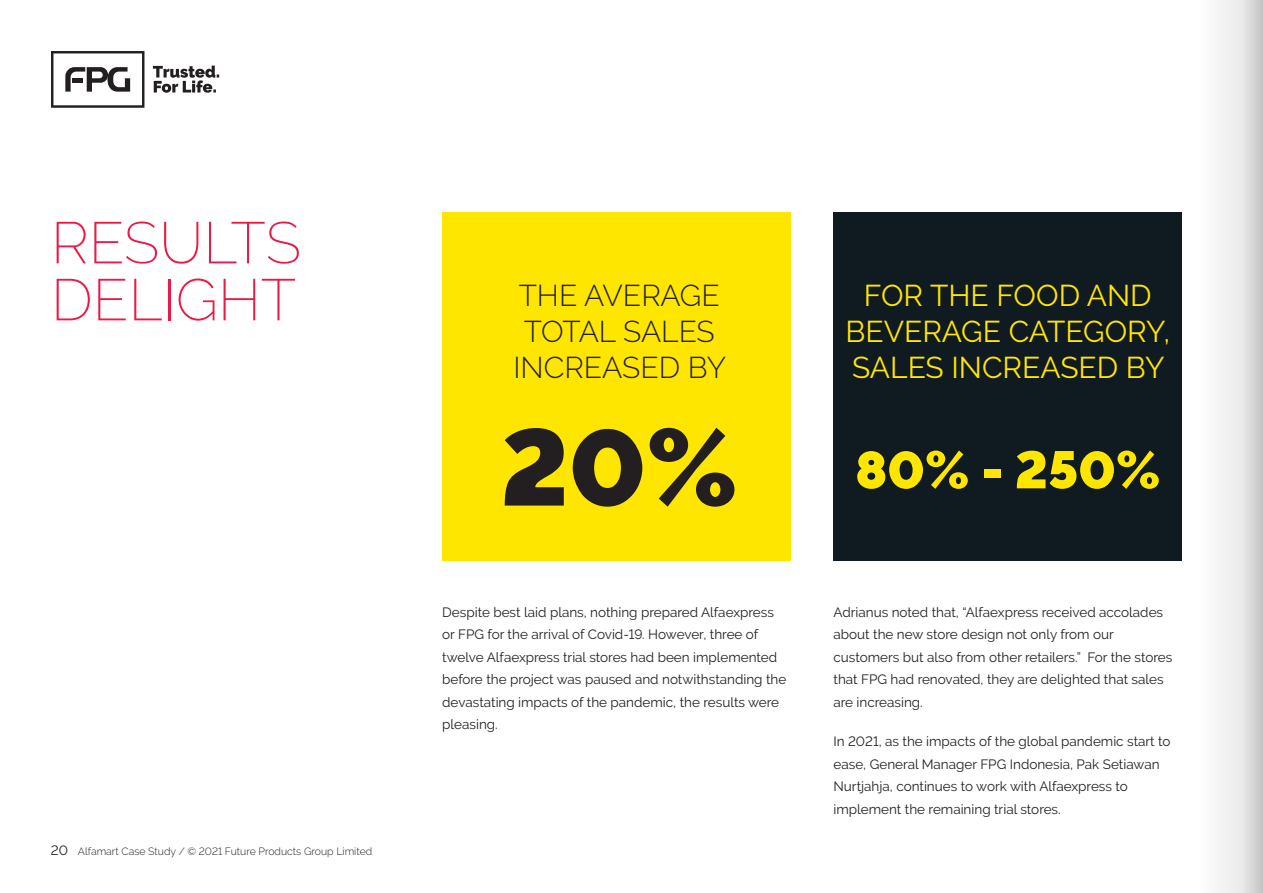
<style>
.page{position:relative;width:1263px;height:893px;background:#fff}
.page>*{position:absolute;margin:0;border:0;box-sizing:border-box;transform-origin:0 0}
.Body_Text_List_New{font:800 108px "Raleway";color:#231f20}
.t1{font:200 58.5px/57px "Raleway";color:#ed1845}
.Body_Text_List_New-2{font:800 52.5px "Raleway";color:#ffe601}
.Body_Text_List_New-3{font:30px/36px "Raleway";color:#ffe601;text-align:center}
.Body_Text_List_New-4{font:300 30px/36px "Raleway";color:#231f20;text-align:center}
.Body_Text_List_New-5{font:13.5px/22.5px "Raleway";color:#231f20}
.t2{font:300 10.5px "Raleway";color:#231f20}
.s1{font-weight:400;font-size:13.5px}
</style>
<div class="page">
<div style="left:442px;top:213px;width:349px;height:348px;background:#ffe601"></div>
<div style="left:833px;top:213px;width:349px;height:348px;background:#101a21"></div>
<svg style="left:153px;top:66px;width:66px;height:27px"></svg>
<svg style="left:51px;top:51px;width:93px;height:57px"></svg>
<div style="left:1199px;top:0;width:64px;height:893px;background:#f4f4f4"></div>
<svg style="left:1242px;top:0;width:21px;height:893px;background:#d6d6d6"></svg>
<h1 class="t1" style="left:51px;top:214px;width:251px">RESULTS<br>DELIGHT</h1>
<p class="t2" style="left:51px;top:845px;width:323px"><span class="s1">20</span> Alfamart Case Study / © 2021 Future Products Group Limited</p>
<p class="Body_Text_List_New-4" style="left:513px;top:278px;width:214px">THE AVERAGE<br>TOTAL SALES<br>INCREASED BY</p>
<p class="Body_Text_List_New" style="left:501px;top:405px;width:239px">20%</p>
<p class="Body_Text_List_New-3" style="left:845px;top:278px;width:326px">FOR THE FOOD AND<br>BEVERAGE CATEGORY,<br>SALES INCREASED BY</p>
<p class="Body_Text_List_New-2" style="left:855px;top:439px;width:307px">80% - 250%</p>
<p class="Body_Text_List_New-5" style="left:442px;top:600px;width:346px">Despite best laid plans, nothing prepared Alfaexpress or FPG for the arrival of Covid-19. However, three of twelve Alfaexpress trial stores had been implemented before the project was paused and notwithstanding the devastating impacts of the pandemic, the results were pleasing.</p>
<p class="Body_Text_List_New-5" style="left:833px;top:600px;width:340px">Adrianus noted that, “Alfaexpress received accolades about the new store design not only from our customers but also from other retailers.” For the stores that FPG had renovated, they are delighted that sales are increasing.</p>
<p class="Body_Text_List_New-5" style="left:833px;top:730px;width:339px">In 2021, as the impacts of the global pandemic start to ease, General Manager FPG Indonesia, Pak Setiawan Nurtjahja, continues to work with Alfaexpress to implement the remaining trial stores.</p>
</div>
